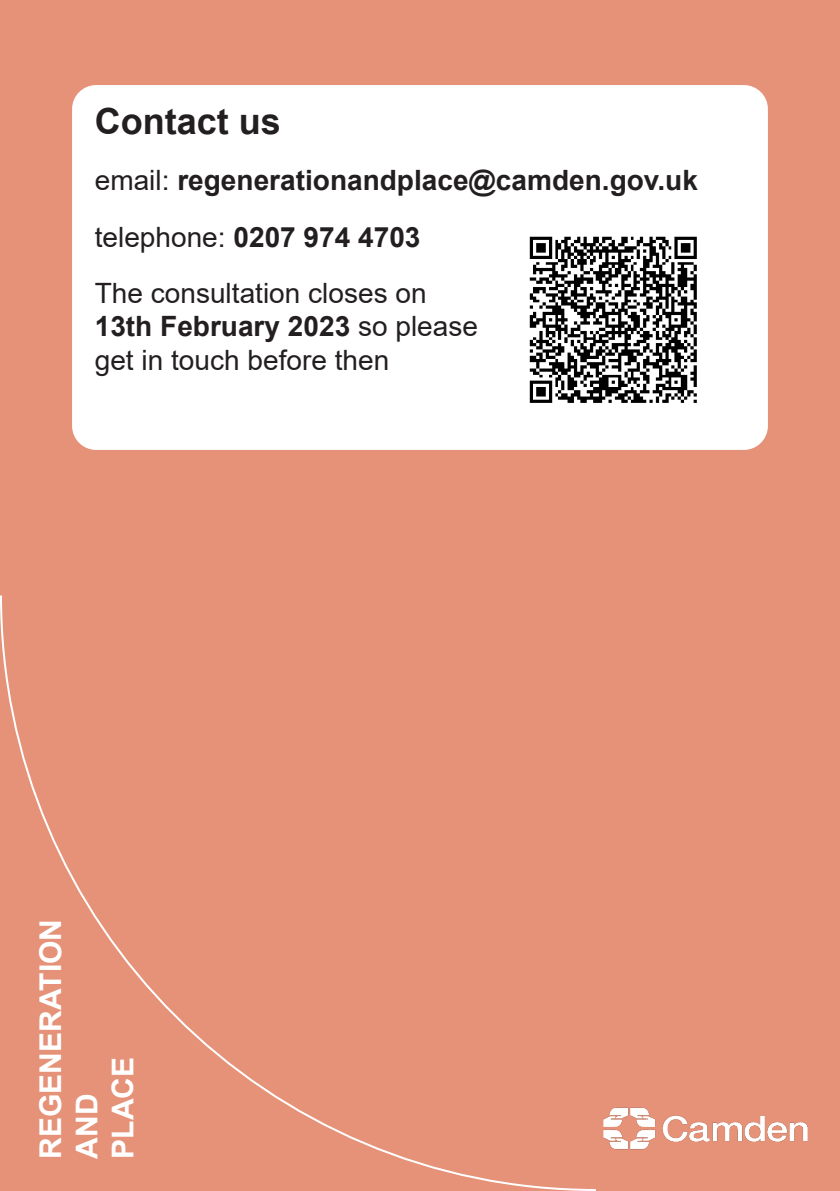
<style>
.page{position:relative;width:840px;height:1191px;background:#fff}
.page>*{position:absolute;margin:0;border:0;box-sizing:border-box;transform-origin:0 0}
.Paragraph_Style_1{font:700 36px "Arial";color:#231f20}
.Page_title{font:700 30px "Arial";color:#fff}
.Paragraph_Style_1-2{font:28px/33.6px "Arial";color:#231f20}
.Paragraph_Style_1-3{font:700 28px "Arial";color:#231f20}
.s1{font-weight:400}
.s2{font-weight:700}
</style>
<div class="page">
<div style="left:0;top:0;width:839px;height:1191px;background:#e59279"></div>
<img style="left:603px;top:1107px;width:205px;height:43px">
<div style="left:72px;top:85px;width:695px;height:365px;background:#fff;border-radius:24px"></div>
<svg style="left:0;top:595px;width:596px;height:596px"></svg>
<img style="left:529px;top:236px;width:168px;height:167px">
<p class="Paragraph_Style_1" style="left:95px;top:96px;width:188px">Contact us</p>
<p class="Paragraph_Style_1-3" style="left:95px;top:161px;width:604px"><span class="s1">email:</span> regenerationandplace@camden.gov.uk</p>
<p class="Paragraph_Style_1-3" style="left:95px;top:217px;width:327px"><span class="s1">telephone:</span> 0207 974 4703</p>
<p class="Paragraph_Style_1-2" style="left:95px;top:276px;width:384px">The consultation closes on<br><span class="s2">13th February 2023</span> so please get in touch before then</p>
<p class="Page_title" style="left:30px;top:1158px;width:241px;rotate:-90deg">REGENERATION</p>
<p class="Page_title" style="left:66px;top:1158px;width:66px;rotate:-90deg">AND</p>
<p class="Page_title" style="left:102px;top:1158px;width:103px;rotate:-90deg">PLACE</p>
</div>
